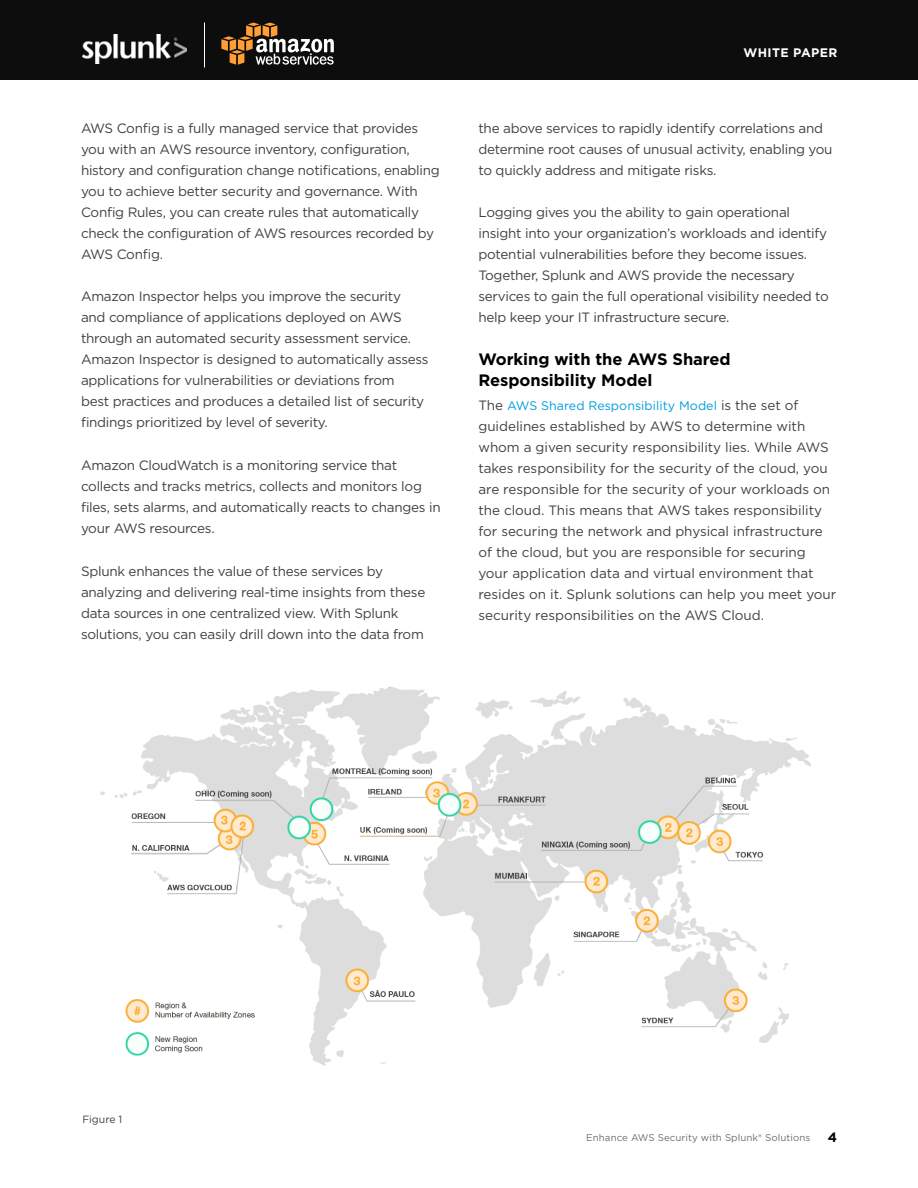
<style>
.page{position:relative;width:918px;height:1188px;background:#fff}
.page>*{position:absolute;margin:0;border:0;box-sizing:border-box;transform-origin:0 0}
.Blue_Subheads{font:700 16.5px/21px "Gotham";letter-spacing:-.005em;color:#000}
.Main_Body_Text{font:13.5px/21px "Gotham";letter-spacing:-.02em;color:#414042}
.t1{font:700 13.5px "Gotham";color:#000}
.Main_Body_Text-2{font:12.45px "Gotham";letter-spacing:.005em;color:#009ddc}
.t2{font:700 12.3px "Gotham";letter-spacing:.03em;color:#fff}
.Main_Body_Text-3{font:10.5px "Gotham";letter-spacing:-.005em;color:#414042}
.t3{font:9.75px "Gotham";letter-spacing:.005em;color:#6d6e71}
.s1{font-size:13.5px;color:#414042}
</style>
<div class="page">
<div style="left:0;top:0;width:918px;height:80px;background:#0d0d0d"></div>
<img style="left:82px;top:34px;width:105px;height:30px">
<img style="left:100px;top:687px;width:711px;height:379px">
<svg style="left:221px;top:23px;width:113px;height:42px"></svg>
<hr style="left:204px;top:23px;width:1px;height:44px;background:#fff">
<p class="Main_Body_Text" style="left:81px;top:117px;width:360px">AWS Config is a fully managed service that provides you with an AWS resource inventory, configuration, history and configuration change notifications, enabling you to achieve better security and governance. With Config Rules, you can create rules that automatically check the configuration of AWS resources recorded by AWS Config.</p>
<p class="Main_Body_Text" style="left:81px;top:286px;width:349px">Amazon Inspector helps you improve the security and compliance of applications deployed on AWS through an automated security assessment service.<br>Amazon Inspector is designed to automatically assess applications for vulnerabilities or deviations from<br>best practices and produces a detailed list of security findings prioritized by level of severity.</p>
<p class="Main_Body_Text" style="left:81px;top:454px;width:361px">Amazon CloudWatch is a monitoring service that collects and tracks metrics, collects and monitors log files, sets alarms, and automatically reacts to changes in your AWS resources.</p>
<p class="Main_Body_Text" style="left:81px;top:560px;width:346px">Splunk enhances the value of these services by analyzing and delivering real-time insights from these data sources in one centralized view. With Splunk solutions, you can easily drill down into the data from</p>
<p class="t2" style="left:744px;top:44px;width:95px">WHITE PAPER</p>
<p class="Main_Body_Text" style="left:478px;top:117px;width:356px">the above services to rapidly identify correlations and determine root causes of unusual activity, enabling you to quickly address and mitigate risks.</p>
<p class="Main_Body_Text" style="left:478px;top:202px;width:352px">Logging gives you the ability to gain operational insight into your organization’s workloads and identify potential vulnerabilities before they become issues.<br>Together, Splunk and AWS provide the necessary services to gain the full operational visibility needed to help keep your IT infrastructure secure.</p>
<p class="Blue_Subheads" style="left:478px;top:349px;width:254px">Working with the AWS Shared<br>Responsibility Model</p>
<p class="Main_Body_Text-2" style="left:478px;top:398px;width:322px"><span class="s1">The</span> AWS Shared Responsibility Model <span class="s1">is the set of</span></p>
<p class="Main_Body_Text" style="left:478px;top:416px;width:359px">guidelines established by AWS to determine with whom a given security responsibility lies. While AWS takes responsibility for the security of the cloud, you are responsible for the security of your workloads on the cloud. This means that AWS takes responsibility for securing the network and physical infrastructure of the cloud, but you are responsible for securing your application data and virtual environment that resides on it. Splunk solutions can help you meet your security responsibilities on the AWS Cloud.</p>
<p class="Main_Body_Text-3" style="left:82px;top:1113px;width:42px">Figure 1</p>
<p class="t3" style="left:586px;top:1132px;width:225px">Enhance AWS Security with Splunk® Solutions</p>
<p class="t1" style="left:828px;top:1128px;width:11px">4</p>
</div>
